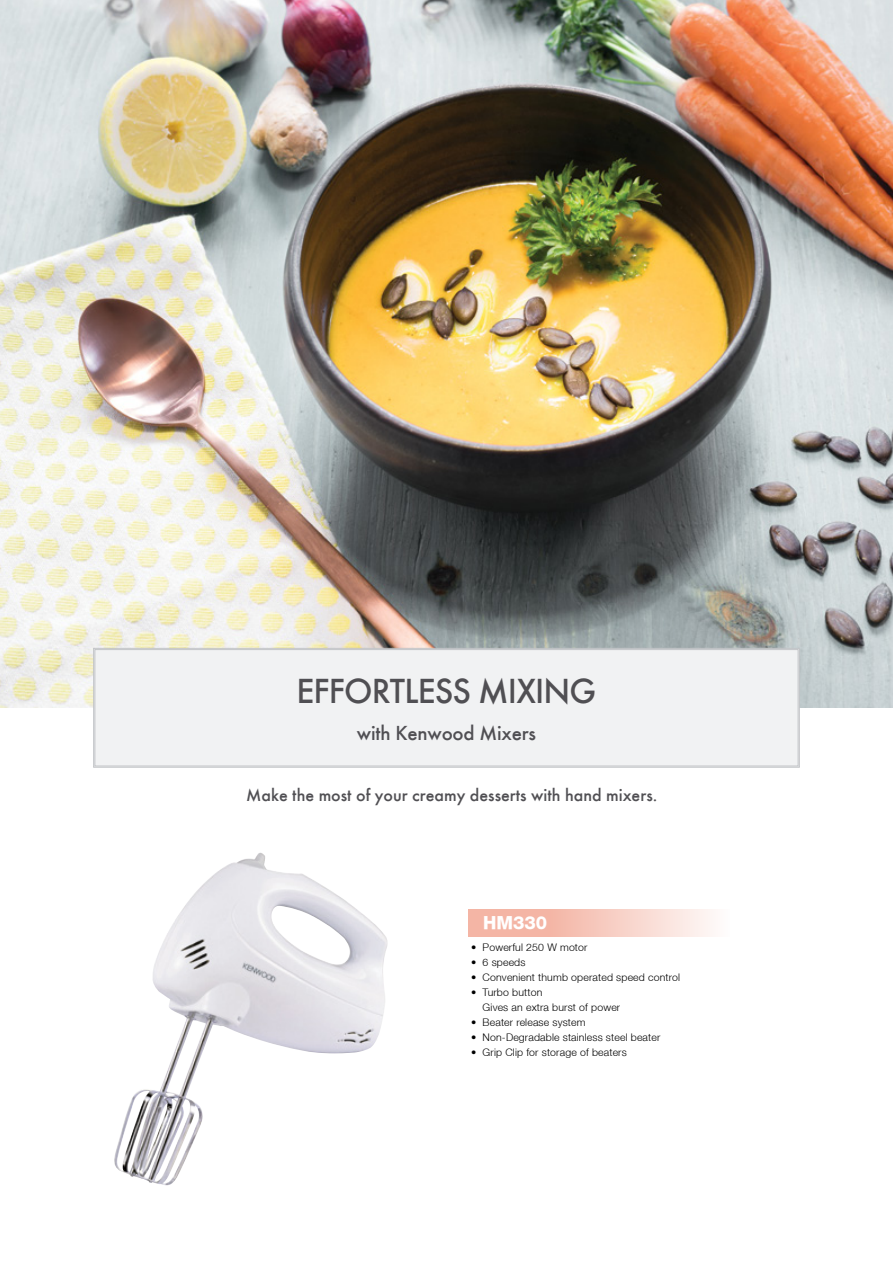
<style>
.page{position:relative;width:893px;height:1263px;background:#fff}
.page>*{position:absolute;margin:0;border:0;box-sizing:border-box;transform-origin:0 0}
.t1{font:500 36px "Futura";letter-spacing:-.025em;color:#504f53}
.t2{font:500 21px "Futura";letter-spacing:-.01em;color:#504f53}
.t3{font:500 18px "Futura";color:#504f53}
.t4{font:18px "Helvetica Neue Black Cond";color:#fff}
.t5{font:300 10.5px/15px "Helvetica Neue LT";letter-spacing:.015em;color:#000}
</style>
<div class="page">
<img style="left:0;top:0;width:893px;height:708px">
<div style="left:93px;top:648px;width:707px;height:119px;background:#f1f2f3"></div>
<div style="left:95px;top:649px;width:703px;height:117px;border:1px solid #c3c5c8"></div>
<img style="left:114px;top:853px;width:146px;height:331px">
<svg style="left:468px;top:909px;width:244px;height:27px;background:#f6cabf"></svg>
<h1 class="t1" style="left:297px;top:670px;width:301px">EFFORTLESS MIXING</h1>
<h2 class="t2" style="left:357px;top:720px;width:181px">with Kenwood Mixers</h2>
<h3 class="t3" style="left:246px;top:784px;width:413px">Make the most of your creamy desserts with hand mixers.</h3>
<h3 class="t4" style="left:483px;top:912px;width:66px">HM330</h3>
<p class="t5" style="left:471px;top:940px;width:118px">• Powerful 250 W motor</p>
<p class="t5" style="left:471px;top:955px;width:56px">• 6 speeds</p>
<p class="t5" style="left:471px;top:970px;width:210px">• Convenient thumb operated speed control</p>
<p class="t5" style="left:483px;top:985px;width:139px;text-indent:-11px">• Turbo button<br>Gives an extra burst of power</p>
<p class="t5" style="left:471px;top:1015px;width:116px">• Beater release system</p>
<p class="t5" style="left:471px;top:1030px;width:191px">• Non-Degradable stainless steel beater</p>
<p class="t5" style="left:471px;top:1045px;width:157px">• Grip Clip for storage of beaters</p>
</div>
